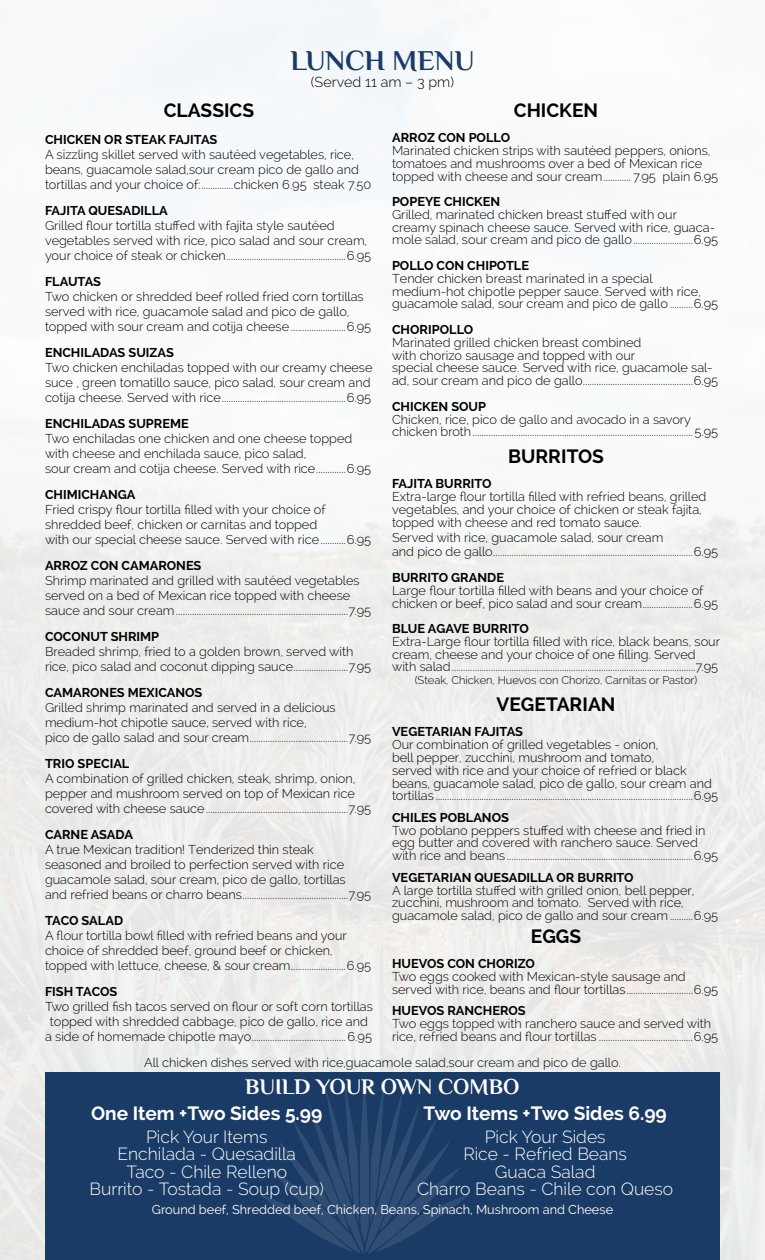
<style>
.page{position:relative;width:765px;height:1260px;background:#fff}
.page>*{position:absolute;margin:0;border:0;box-sizing:border-box;transform-origin:0 0}
.t1{font:700 28.75px "Philosopher";color:#1a3b65}
.t2{font:700 22.38px "Philosopher";color:#fff}
.t3{font:700 19.12px "Raleway";color:#fff}
.t4{font:700 19.12px "Raleway";color:#000}
.t5{font:300 17.5px/17.5px "Raleway";color:#fff;text-align:center}
.t6{font:300 14.38px "Raleway";color:#000}
.t7{font:300 12.75px/14.9px "Raleway";color:#000}
.t8{font:700 12.75px "Raleway";color:#000}
.t9{font:12.75px "Raleway";color:#fff}
.t10{font:300 11.12px "Raleway";color:#000}
</style>
<div class="page">
<div style="left:45px;top:1072px;width:675px;height:188px;background:#1a3b65"></div>
<svg style="left:260px;top:1079px;width:209px;height:174px"></svg>
<h1 class="t1" style="left:291px;top:45px;width:185px">LUNCH MENU</h1>
<p class="t6" style="left:311px;top:74px;width:145px">(Served 11 am – 3 pm)</p>
<h3 class="t4" style="left:164px;top:99px;width:92px">CLASSICS</h3>
<p class="t8" style="left:45px;top:133px;width:174px">CHICKEN OR STEAK FAJITAS</p>
<p class="t7" style="left:45px;top:147px;width:328px">A sizzling skillet served with sautéed vegetables, rice, beans, guacamole salad,sour cream pico de gallo and tortillas and your choice of:..............chicken 6.95 steak 7.50</p>
<p class="t8" style="left:45px;top:204px;width:124px">FAJITA QUESADILLA</p>
<p class="t7" style="left:45px;top:218px;width:328px">Grilled flour tortilla stuffed with fajita style sautéed vegetables served with rice, pico salad and sour cream, your choice of steak or chicken....................................................6.95</p>
<p class="t8" style="left:45px;top:275px;width:58px">FLAUTAS</p>
<p class="t7" style="left:45px;top:289px;width:328px">Two chicken or shredded beef rolled fried corn tortillas served with rice, guacamole salad and pico de gallo, topped with sour cream and cotija cheese........................6.95</p>
<p class="t8" style="left:45px;top:346px;width:130px">ENCHILADAS SUIZAS</p>
<p class="t7" style="left:45px;top:360px;width:329px">Two chicken enchiladas topped with our creamy cheese suce , green tomatillo sauce, pico salad, sour cream and cotija cheese. Served with rice......................................................6.95</p>
<p class="t8" style="left:45px;top:417px;width:145px">ENCHILADAS SUPREME</p>
<p class="t7" style="left:45px;top:431px;width:328px">Two enchiladas one chicken and one cheese topped with cheese and enchilada sauce, pico salad,<br>sour cream and cotija cheese. Served with rice.............6.95</p>
<p class="t8" style="left:45px;top:488px;width:92px">CHIMICHANGA</p>
<p class="t7" style="left:45px;top:502px;width:328px">Fried crispy flour tortilla filled with your choice of shredded beef, chicken or carnitas and topped<br>with our special cheese sauce. Served with rice...........6.95</p>
<p class="t8" style="left:45px;top:559px;width:158px">ARROZ CON CAMARONES</p>
<p class="t7" style="left:45px;top:573px;width:328px">Shrimp marinated and grilled with sautéed vegetables served on a bed of Mexican rice topped with cheese sauce and sour cream...........................................................................7.95</p>
<p class="t8" style="left:45px;top:630px;width:116px">COCONUT SHRIMP</p>
<p class="t7" style="left:45px;top:644px;width:328px">Breaded shrimp, fried to a golden brown, served with rice, pico salad and coconut dipping sauce........................7.95</p>
<p class="t8" style="left:45px;top:686px;width:159px">CAMARONES MEXICANOS</p>
<p class="t7" style="left:45px;top:700px;width:328px">Grilled shrimp marinated and served in a delicious medium-hot chipotle sauce, served with rice,<br>pico de gallo salad and sour cream...........................................7.95</p>
<p class="t8" style="left:45px;top:757px;width:86px">TRIO SPECIAL</p>
<p class="t7" style="left:45px;top:771px;width:328px">A combination of grilled chicken, steak, shrimp, onion, pepper and mushroom served on top of Mexican rice covered with cheese sauce..............................................................7.95</p>
<p class="t8" style="left:45px;top:828px;width:89px">CARNE ASADA</p>
<p class="t7" style="left:45px;top:842px;width:328px">A true Mexican tradition! Tenderized thin steak seasoned and broiled to perfection served with rice guacamole salad, sour cream, pico de gallo, tortillas<br>and refried beans or charro beans..............................................7.95</p>
<p class="t8" style="left:45px;top:914px;width:80px">TACO SALAD</p>
<p class="t7" style="left:45px;top:928px;width:328px">A flour tortilla bowl filled with refried beans and your choice of shredded beef, ground beef or chicken, topped with lettuce, cheese, &amp; sour cream........................6.95</p>
<p class="t8" style="left:45px;top:985px;width:74px">FISH TACOS</p>
<p class="t7" style="left:45px;top:999px;width:329px;text-align:center">Two grilled fish tacos served on flour or soft corn tortillas topped with shredded cabbage, pico de gallo, rice and a side of homemade chipotle mayo.........................................6.95</p>
<h3 class="t4" style="left:514px;top:99px;width:86px">CHICKEN</h3>
<p class="t8" style="left:392px;top:130px;width:120px">ARROZ CON POLLO</p>
<p class="t7" style="left:392px;top:144px;width:328px;line-height:12.8px">Marinated chicken strips with sautéed peppers, onions, tomatoes and mushrooms over a bed of Mexican rice topped with cheese and sour cream............ 7.95 plain 6.95</p>
<p class="t8" style="left:392px;top:194px;width:110px">POPEYE CHICKEN</p>
<p class="t7" style="left:392px;top:208px;width:328px;line-height:12.8px">Grilled, marinated chicken breast stuffed with our creamy spinach cheese sauce. Served with rice, guaca&shy;mole salad, sour cream and pico de gallo..........................6.95</p>
<p class="t8" style="left:392px;top:258px;width:139px">POLLO CON CHIPOTLE</p>
<p class="t7" style="left:392px;top:272px;width:328px;line-height:12.8px">Tender chicken breast marinated in a special medium-hot chipotle pepper sauce. Served with rice, guacamole salad, sour cream and pico de gallo ..........6.95</p>
<p class="t8" style="left:392px;top:322px;width:83px">CHORIPOLLO</p>
<p class="t7" style="left:392px;top:336px;width:328px;line-height:12.8px">Marinated grilled chicken breast combined<br>with chorizo sausage and topped with our<br>special cheese sauce. Served with rice, guacamole sal&shy;ad, sour cream and pico de gallo................................................6.95</p>
<p class="t8" style="left:392px;top:399px;width:96px">CHICKEN SOUP</p>
<p class="t7" style="left:392px;top:413px;width:328px;line-height:12.8px">Chicken, rice, pico de gallo and avocado in a savory chicken broth................................................................................................5.95</p>
<h3 class="t4" style="left:508px;top:445px;width:97px">BURRITOS</h3>
<p class="t8" style="left:392px;top:477px;width:101px">FAJITA BURRITO</p>
<p class="t7" style="left:392px;top:490px;width:316px;line-height:12.8px">Extra-large flour tortilla filled with refried beans, grilled vegetables, and your choice of chicken or steak fajita, topped with cheese and red tomato sauce.</p>
<p class="t7" style="left:392px;top:530px;width:328px">Served with rice, guacamole salad, sour cream<br>and pico de gallo.......................................................................................6.95</p>
<p class="t8" style="left:392px;top:570px;width:114px">BURRITO GRANDE</p>
<p class="t7" style="left:392px;top:584px;width:328px;line-height:12.8px">Large flour tortilla filled with beans and your choice of chicken or beef, pico salad and sour cream......................6.95</p>
<p class="t8" style="left:392px;top:621px;width:138px">BLUE AGAVE BURRITO</p>
<p class="t7" style="left:392px;top:635px;width:330px;line-height:12.8px">Extra-Large flour tortilla filled with rice, black beans, sour cream, cheese and your choice of one filling. Served with salad..........................................................................................................7.95</p>
<p class="t10" style="left:415px;top:674px;width:284px">(Steak, Chicken, Huevos con Chorizo, Carnitas or Pastor)</p>
<h3 class="t4" style="left:497px;top:693px;width:121px">VEGETARIAN</h3>
<p class="t8" style="left:392px;top:725px;width:132px">VEGETARIAN FAJITAS</p>
<p class="t7" style="left:392px;top:738px;width:328px;line-height:12.8px">Our combination of grilled vegetables - onion,<br>bell pepper, zucchini, mushroom and tomato,<br>served with rice and your choice of refried or black beans, guacamole salad, pico de gallo, sour cream and tortillas ................................................................................................................6.95</p>
<p class="t8" style="left:392px;top:810px;width:118px">CHILES POBLANOS</p>
<p class="t7" style="left:392px;top:824px;width:328px;line-height:12.8px">Two poblano peppers stuffed with cheese and fried in egg butter and covered with ranchero sauce. Served with rice and beans .................................................................................6.95</p>
<p class="t8" style="left:392px;top:870px;width:243px">VEGETARIAN QUESADILLA OR BURRITO</p>
<p class="t7" style="left:392px;top:884px;width:328px;line-height:12.8px">A large tortilla stuffed with grilled onion, bell pepper, zucchini, mushroom and tomato. Served with rice, guacamole salad, pico de gallo and sour cream ..........6.95</p>
<h3 class="t4" style="left:531px;top:925px;width:52px">EGGS</h3>
<p class="t8" style="left:392px;top:957px;width:144px">HUEVOS CON CHORIZO</p>
<p class="t7" style="left:392px;top:970px;width:328px;line-height:12.8px">Two eggs cooked with Mexican-style sausage and served with rice, beans and flour tortillas.............................6.95</p>
<p class="t8" style="left:392px;top:1004px;width:135px">HUEVOS RANCHEROS</p>
<p class="t7" style="left:392px;top:1017px;width:328px;line-height:12.8px">Two eggs topped with ranchero sauce and served with rice, refried beans and flour tortillas .........................................6.95</p>
<p class="t7" style="left:144px;top:1055px;width:478px">All chicken dishes served with rice,guacamole salad,sour cream and pico de gallo.</p>
<h2 class="t2" style="left:245px;top:1075px;width:276px">BUILD YOUR OWN COMBO</h2>
<h3 class="t3" style="left:91px;top:1103px;width:233px">One Item +Two Sides 5.99</h3>
<h3 class="t5" style="left:89px;top:1128px;width:236px">Pick Your Items<br>Enchilada - Quesadilla<br>Taco - Chile Relleno<br>Burrito - Tostada - Soup (cup)</h3>
<h3 class="t5" style="left:417px;top:1128px;width:258px">Pick Your Sides<br>Rice - Refried Beans<br>Guaca Salad<br>Charro Beans - Chile con Queso</h3>
<h3 class="t3" style="left:424px;top:1103px;width:245px">Two Items +Two Sides 6.99</h3>
<p class="t9" style="left:152px;top:1202px;width:463px">Ground beef, Shredded beef, Chicken, Beans, Spinach, Mushroom and Cheese</p>
</div>
